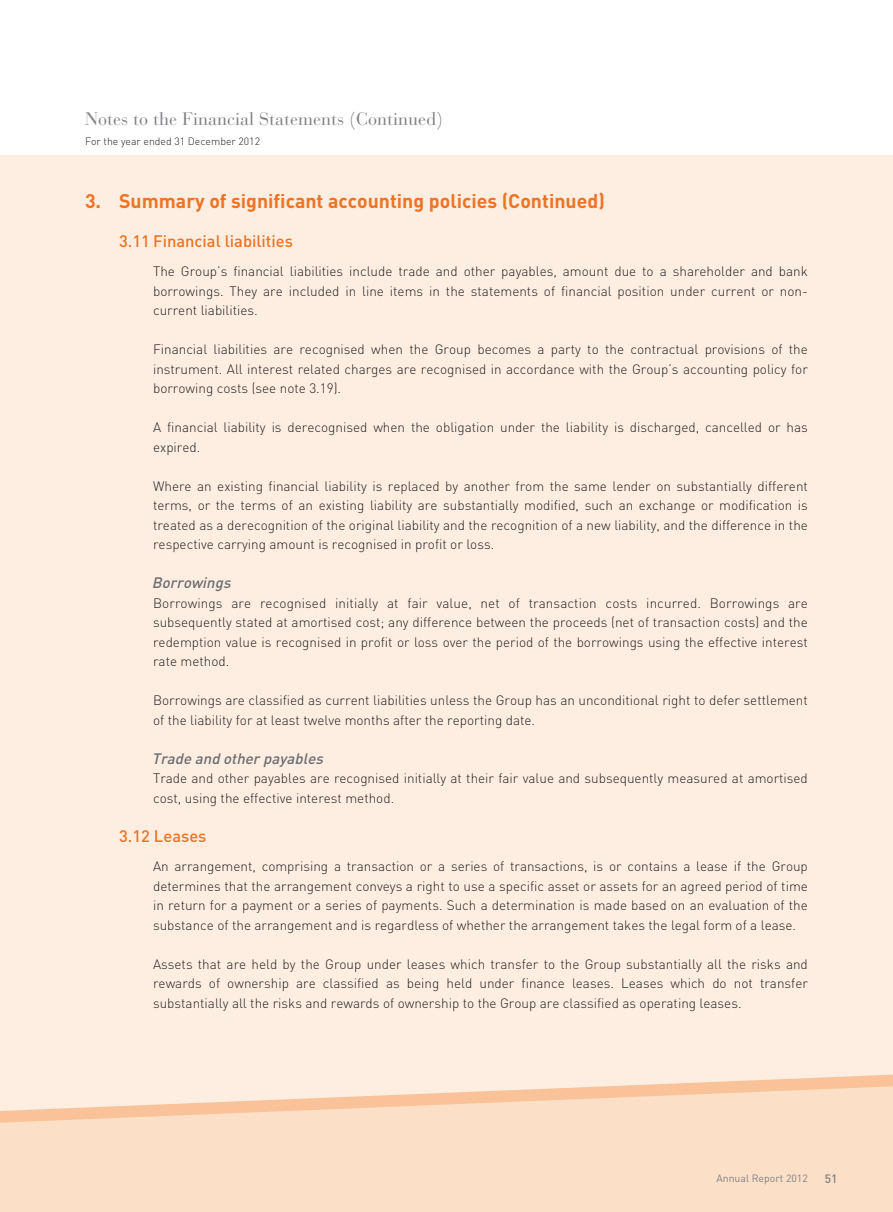
<style>
.page{position:relative;width:893px;height:1212px;background:#fff}
.page>*{position:absolute;margin:0;border:0;box-sizing:border-box;transform-origin:0 0}
.t1{font:700 19.5px "DIN Pro";color:#ee7323}
.t2{font:18px "Bauer Bodoni Std";color:#808285}
.t3{font:500 16.5px "DIN Pro";color:#ee7323}
.t4{font:italic 500 15px "DIN Pro";color:#6c6d70}
.t5{font:300 13.5px/19.5px "DIN Pro";color:#231f20;text-align:justify}
.t6{font:500 12px "DIN Pro";color:#808285}
.t7{font:300 10.5px "DIN Pro";color:#231f20}
.t8{font:10.5px "DIN Pro";color:#808285}
</style>
<div class="page">
<div style="left:0;top:155px;width:893px;height:993px;background:#fdeee1"></div>
<svg style="left:642px;top:1074px;width:251px;height:11px"></svg>
<svg style="left:0;top:1085px;width:893px;height:127px;background:#fbddc5"></svg>
<h2 class="t2" style="left:85px;top:111px;width:360px">Notes to the Financial Statements (Continued)</h2>
<p class="t7" style="left:85px;top:138px;width:177px">For the year ended 31 December 2012</p>
<h1 class="t1" style="left:85px;top:194px;width:521px">3. Summary of significant accounting policies (Continued)</h1>
<p class="t3" style="left:119px;top:235px;width:176px">3.11 Financial liabilities</p>
<p class="t5" style="left:153px;top:263px;width:656px">The Group’s financial liabilities include trade and other payables, amount due to a shareholder and bank borrowings. They are included in line items in the statements of financial position under current or non&shy;current liabilities.</p>
<p class="t5" style="left:153px;top:341px;width:656px">Financial liabilities are recognised when the Group becomes a party to the contractual provisions of the instrument. All interest related charges are recognised in accordance with the Group’s accounting policy for borrowing costs (see note 3.19).</p>
<p class="t5" style="left:153px;top:419px;width:656px">A financial liability is derecognised when the obligation under the liability is discharged, cancelled or has expired.</p>
<p class="t5" style="left:153px;top:478px;width:656px">Where an existing financial liability is replaced by another from the same lender on substantially different terms, or the terms of an existing liability are substantially modified, such an exchange or modification is treated as a derecognition of the original liability and the recognition of a new liability, and the difference in the respective carrying amount is recognised in profit or loss.</p>
<p class="t4" style="left:152px;top:578px;width:83px">Borrowings</p>
<p class="t5" style="left:153px;top:595px;width:656px">Borrowings are recognised initially at fair value, net of transaction costs incurred. Borrowings are subsequently stated at amortised cost; any difference between the proceeds (net of transaction costs) and the redemption value is recognised in profit or loss over the period of the borrowings using the effective interest rate method.</p>
<p class="t5" style="left:153px;top:692px;width:656px">Borrowings are classified as current liabilities unless the Group has an unconditional right to defer settlement of the liability for at least twelve months after the reporting date.</p>
<p class="t4" style="left:152px;top:753px;width:175px">Trade and other payables</p>
<p class="t5" style="left:153px;top:770px;width:656px">Trade and other payables are recognised initially at their fair value and subsequently measured at amortised cost, using the effective interest method.</p>
<p class="t3" style="left:119px;top:830px;width:89px">3.12 Leases</p>
<p class="t5" style="left:153px;top:858px;width:656px">An arrangement, comprising a transaction or a series of transactions, is or contains a lease if the Group determines that the arrangement conveys a right to use a specific asset or assets for an agreed period of time in return for a payment or a series of payments. Such a determination is made based on an evaluation of the substance of the arrangement and is regardless of whether the arrangement takes the legal form of a lease.</p>
<p class="t5" style="left:153px;top:956px;width:656px">Assets that are held by the Group under leases which transfer to the Group substantially all the risks and rewards of ownership are classified as being held under finance leases. Leases which do not transfer substantially all the risks and rewards of ownership to the Group are classified as operating leases.</p>
<p class="t8" style="left:716px;top:1174px;width:93px">Annual Report 2012</p>
<p class="t6" style="left:825px;top:1175px;width:14px">51</p>
</div>
